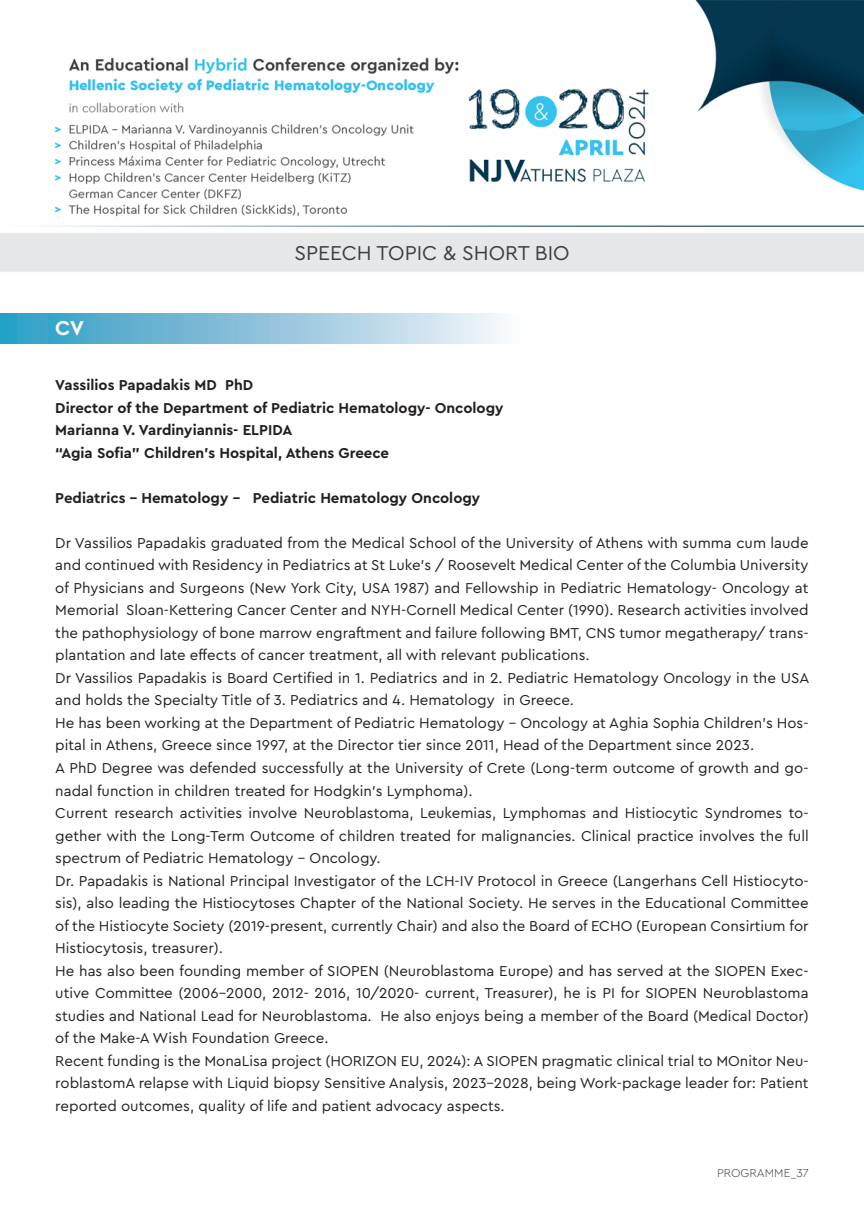
<style>
.page{position:relative;width:864px;height:1217px;background:#fff}
.page>*{position:absolute;margin:0;border:0;box-sizing:border-box;transform-origin:0 0}
.t1{font:21px "Cera Pro";color:#3e3e3f}
.t2{font:700 21px "Cera Pro";color:#fff}
.t3{font:15px/22.5px "Cera Pro";color:#231f20}
.t4{font:700 15px/22.5px "Cera Pro";color:#231f20}
.t5{font:300 12px "Cera Pro";color:#3e3e3f}
</style>
<div class="page">
<img style="left:0;top:0;width:863px;height:344px">
<div style="left:0;top:313px;width:523px;height:30px;background:linear-gradient(to right,#2899c2,#faf5fa)"></div>
<h1 class="t2" style="left:55px;top:314px;width:30px">CV</h1>
<h1 class="t1" style="left:294px;top:239px;width:276px">SPEECH TOPIC &amp; SHORT BIO</h1>
<p class="t4" style="left:55px;top:373px;width:449px">Vassilios Papadakis MD PhD<br>Director of the Department of Pediatric Hematology- Oncology Marianna V. Vardinyiannis- ELPIDA<br>“Agia Sofia” Children’s Hospital, Athens Greece</p>
<p class="t4" style="left:55px;top:486px;width:426px">Pediatrics - Hematology - Pediatric Hematology Oncology</p>
<p class="t3" style="left:55px;top:530px;width:755px">Dr Vassilios Papadakis graduated from the Medical School of the University of Athens with summa cum laude and continued with Residency in Pediatrics at St Luke’s / Roosevelt Medical Center of the Columbia University of Physicians and Surgeons (New York City, USA 1987) and Fellowship in Pediatric Hematology- Oncology at Memorial Sloan-Kettering Cancer Center and NYH-Cornell Medical Center (1990). Research activities involved the pathophysiology of bone marrow engraftment and failure following BMT, CNS tumor megatherapy/ trans&shy;plantation and late effects of cancer treatment, all with relevant publications.<br>Dr Vassilios Papadakis is Board Certified in 1. Pediatrics and in 2. Pediatric Hematology Oncology in the USA and holds the Specialty Title of 3. Pediatrics and 4. Hematology in Greece.<br>He has been working at the Department of Pediatric Hematology – Oncology at Aghia Sophia Children’s Hos&shy;pital in Athens, Greece since 1997, at the Director tier since 2011, Head of the Department since 2023.<br>A PhD Degree was defended successfully at the University of Crete (Long-term outcome of growth and go&shy;nadal function in children treated for Hodgkin’s Lymphoma).<br>Current research activities involve Neuroblastoma, Leukemias, Lymphomas and Histiocytic Syndromes to&shy;gether with the Long-Term Outcome of children treated for malignancies. Clinical practice involves the full spectrum of Pediatric Hematology – Oncology.<br>Dr. Papadakis is National Principal Investigator of the LCH-IV Protocol in Greece (Langerhans Cell Histiocyto&shy;sis), also leading the Histiocytoses Chapter of the National Society. He serves in the Educational Committee of the Histiocyte Society (2019-present, currently Chair) and also the Board of ECHO (European Consirtium for Histiocytosis, treasurer).<br>He has also been founding member of SIOPEN (Neuroblastoma Europe) and has served at the SIOPEN Exec&shy;utive Committee (2006-2000, 2012- 2016, 10/2020- current, Treasurer), he is PI for SIOPEN Neuroblastoma studies and National Lead for Neuroblastoma. He also enjoys being a member of the Board (Medical Doctor) of the Make-A Wish Foundation Greece.<br>Recent funding is the MonaLisa project (HORIZON EU, 2024): A SIOPEN pragmatic clinical trial to MOnitor Neu&shy;roblastomA relapse with Liquid biopsy Sensitive Analysis, 2023-2028, being Work-package leader for: Patient reported outcomes, quality of life and patient advocacy aspects.</p>
<p class="t5" style="left:716px;top:1164px;width:93px">PROGRAMME_37</p>
</div>
